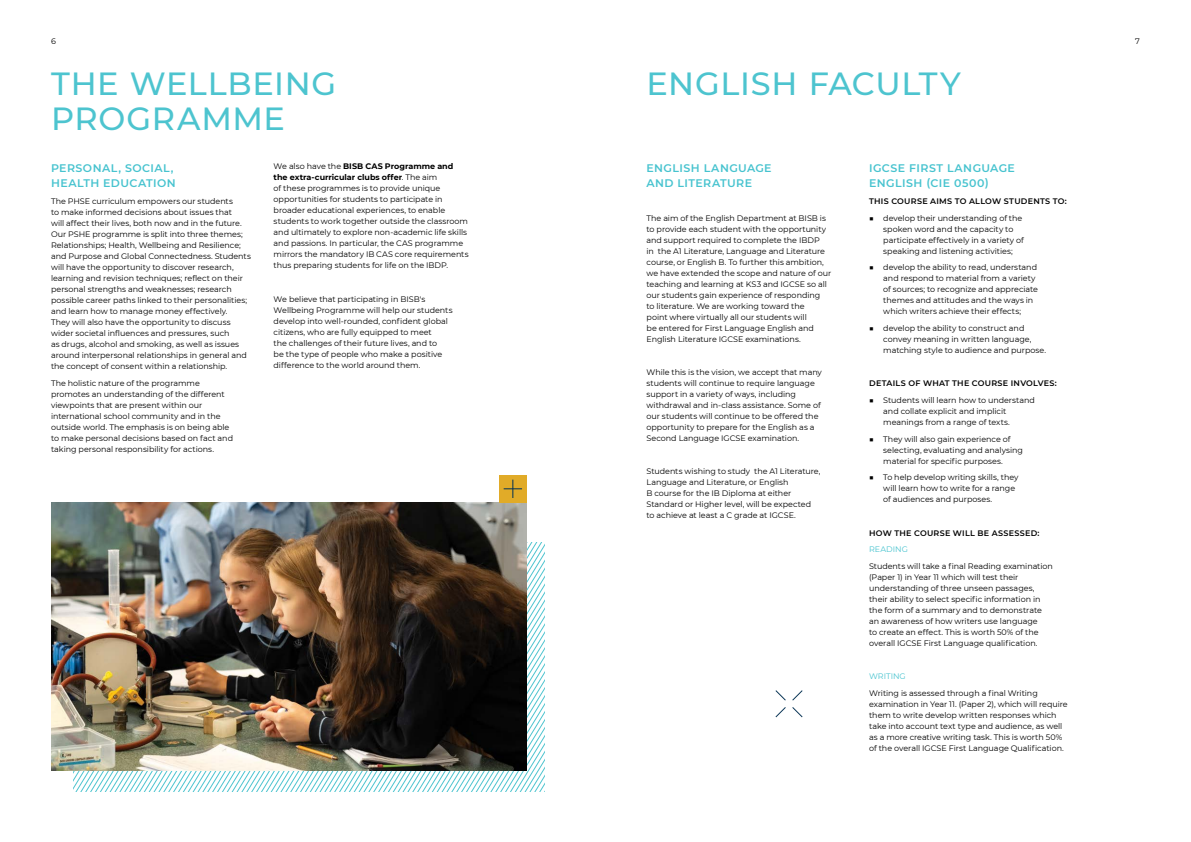
<style>
.page{position:relative;width:1191px;height:842px;background:#fff}
.page>*{position:absolute;margin:0;border:0;box-sizing:border-box;transform-origin:0 0}
.t1{font:500 32px/35.2px "Montserrat";letter-spacing:.02em;color:#4dc4cf}
.t2{font:600 11px/15px "Montserrat";letter-spacing:.04em;color:#47c3cf}
.t3{font:8px/11px "Montserrat";letter-spacing:-.005em;color:#000}
.t4{font:600 8px "Montserrat";letter-spacing:.035em;color:#000}
.t5{font:8px "Montserrat";color:#47c3cf}
.s1{font-weight:700}
</style>
<div class="page">
<svg style="left:74px;top:770px;width:58px;height:21px"></svg>
<svg style="left:385px;top:542px;width:159px;height:249px"></svg>
<img style="left:52px;top:502px;width:474px;height:268px">
<div style="left:499px;top:475px;width:27px;height:27px;background:#e1ab28"></div>
<svg style="left:503px;top:480px;width:19px;height:18px"></svg>
<svg style="left:775px;top:690px;width:28px;height:28px"></svg>
<p class="t3" style="left:51px;top:35px;width:6px">6</p>
<p class="t3" style="left:1135px;top:35px;width:6px">7</p>
<h1 class="t1" style="left:51px;top:65px;width:287px">THE WELLBEING<br>PROGRAMME</h1>
<h1 class="t1" style="left:646px;top:65px;width:316px">ENGLISH FACULTY</h1>
<h2 class="t2" style="left:51px;top:160px;width:126px">PERSONAL, SOCIAL,<br>HEALTH EDUCATION</h2>
<p class="t3" style="left:51px;top:195px;width:201px">The PHSE curriculum empowers our students<br>to make informed decisions about issues that<br>will affect their lives, both now and in the future.<br>Our PSHE programme is split into three themes; Relationships; Health, Wellbeing and Resilience; and Purpose and Global Connectedness. Students will have the opportunity to discover research, learning and revision techniques; reflect on their personal strengths and weaknesses; research possible career paths linked to their personalities; and learn how to manage money effectively.<br>They will also have the opportunity to discuss wider societal influences and pressures, such<br>as drugs, alcohol and smoking, as well as issues around interpersonal relationships in general and the concept of consent within a relationship.</p>
<p class="t3" style="left:51px;top:377px;width:184px">The holistic nature of the programme promotes an understanding of the different viewpoints that are present within our international school community and in the outside world. The emphasis is on being able to make personal decisions based on fact and taking personal responsibility for actions.</p>
<p class="t3" style="left:274px;top:161px;width:196px">We also have the <span class="s1">BISB CAS Programme and the extra-curricular clubs offer</span>. The aim<br>of these programmes is to provide unique opportunities for students to participate in broader educational experiences, to enable students to work together outside the classroom and ultimately to explore non-academic life skills and passions. In particular, the CAS programme mirrors the mandatory IB CAS core requirements thus preparing students for life on the IBDP.</p>
<p class="t3" style="left:274px;top:293px;width:180px">We believe that participating in BISB's Wellbeing Programme will help our students develop into well-rounded, confident global citizens, who are fully equipped to meet<br>the challenges of their future lives, and to<br>be the type of people who make a positive difference to the world around them.</p>
<h2 class="t2" style="left:646px;top:160px;width:127px">ENGLISH LANGUAGE<br>AND LITERATURE</h2>
<p class="t3" style="left:646px;top:212px;width:186px">The aim of the English Department at BISB is to provide each student with the opportunity and support required to complete the IBDP<br>in the A1 Literature, Language and Literature course, or English B. To further this ambition, we have extended the scope and nature of our teaching and learning at KS3 and IGCSE so all our students gain experience of responding<br>to literature. We are working toward the<br>point where virtually all our students will<br>be entered for First Language English and English Literature IGCSE examinations.</p>
<p class="t3" style="left:646px;top:366px;width:177px">While this is the vision, we accept that many students will continue to require language support in a variety of ways, including withdrawal and in-class assistance. Some of our students will continue to be offered the opportunity to prepare for the English as a Second Language IGCSE examination.</p>
<p class="t3" style="left:646px;top:466px;width:175px">Students wishing to study the A1 Literature, Language and Literature, or English<br>B course for the IB Diploma at either Standard or Higher level, will be expected to achieve at least a C grade at IGCSE.</p>
<h2 class="t2" style="left:869px;top:160px;width:147px">IGCSE FIRST LANGUAGE<br>ENGLISH (CIE 0500)</h2>
<p class="t4" style="left:869px;top:195px;width:199px">THIS COURSE AIMS TO ALLOW STUDENTS TO:</p>
<p class="t3" style="left:883px;top:212px;width:142px;text-indent:-14px">■ develop their understanding of the spoken word and the capacity to participate effectively in a variety of speaking and listening activities;</p>
<p class="t3" style="left:883px;top:262px;width:156px;text-indent:-14px">■ develop the ability to read, understand and respond to material from a variety of sources; to recognize and appreciate themes and attitudes and the ways in which writers achieve their effects;</p>
<p class="t3" style="left:883px;top:322px;width:164px;text-indent:-14px">■ develop the ability to construct and convey meaning in written language, matching style to audience and purpose.</p>
<p class="t4" style="left:869px;top:378px;width:189px">DETAILS OF WHAT THE COURSE INVOLVES:</p>
<p class="t3" style="left:883px;top:394px;width:153px;text-indent:-14px">■ Students will learn how to understand and collate explicit and implicit meanings from a range of texts.</p>
<p class="t3" style="left:883px;top:433px;width:141px;text-indent:-14px">■ They will also gain experience of selecting, evaluating and analysing material for specific purposes.</p>
<p class="t3" style="left:883px;top:472px;width:137px;text-indent:-14px">■ To help develop writing skills, they will learn how to write for a range of audiences and purposes.</p>
<p class="t4" style="left:869px;top:527px;width:172px">HOW THE COURSE WILL BE ASSESSED:</p>
<p class="t5" style="left:869px;top:544px;width:40px">READING</p>
<p class="t3" style="left:869px;top:560px;width:185px">Students will take a final Reading examination (Paper 1) in Year 11 which will test their understanding of three unseen passages, their ability to select specific information in the form of a summary and to demonstrate an awareness of how writers use language<br>to create an effect. This is worth 50% of the overall IGCSE First Language qualification.</p>
<p class="t5" style="left:869px;top:671px;width:38px">WRITING</p>
<p class="t3" style="left:869px;top:687px;width:200px">Writing is assessed through a final Writing examination in Year 11. (Paper 2), which will require them to write develop written responses which take into account text type and audience, as well as a more creative writing task. This is worth 50% of the overall IGCSE First Language Qualification.</p>
</div>
